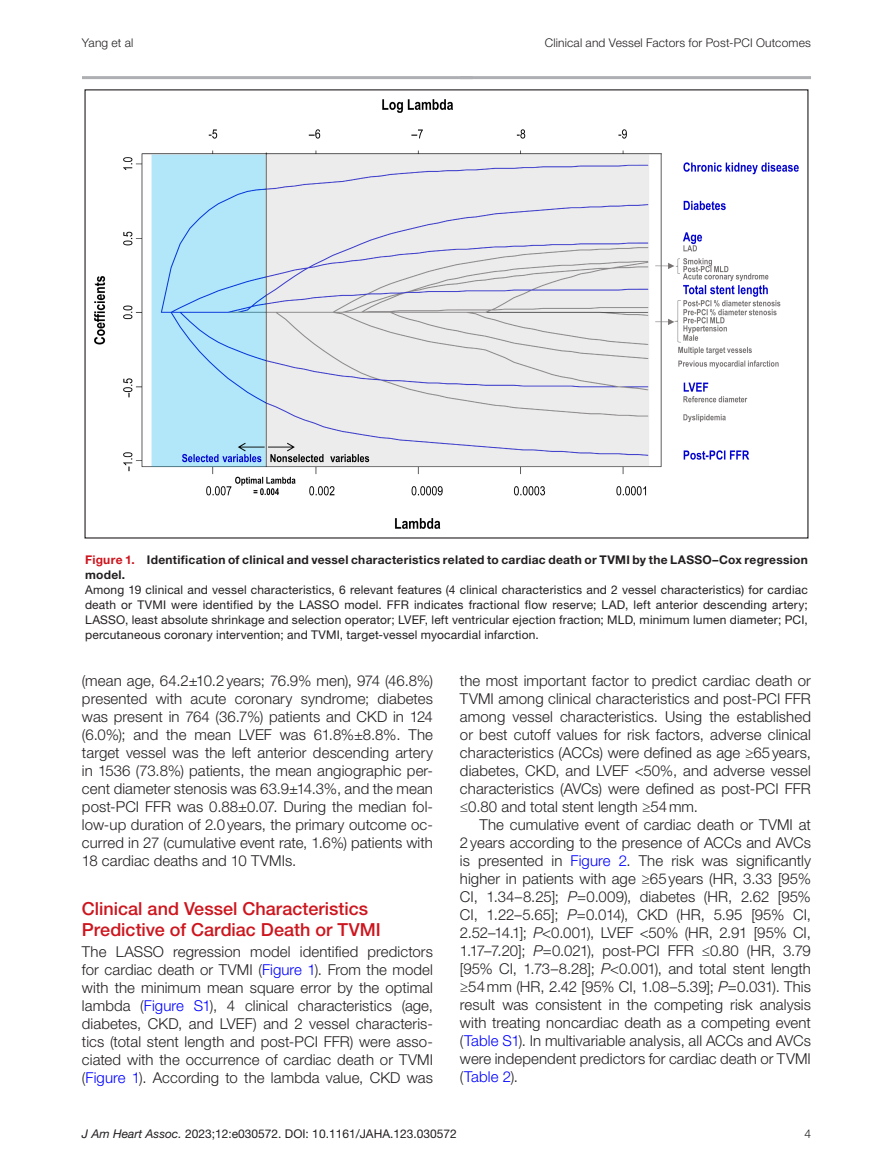
<style>
.page{position:relative;width:893px;height:1174px;background:#fff}
.page>*{position:absolute;margin:0;border:0;box-sizing:border-box;transform-origin:0 0}
.t1{font:500 18px/21px "Helvetica Neue LT Std";color:#cd151d}
.t2{font:300 15px/18px "Helvetica Neue LT Std";letter-spacing:.005em;color:#231f20;text-align:justify}
.t3{font:12px/15px "Helvetica Neue LT Std";letter-spacing:.01em;color:#231f20;text-align:justify}
.t4{font:700 12px/15px "Helvetica Neue LT Std";letter-spacing:.025em;color:#231f20}
.t5{font:300 12px "Helvetica Neue LT Std";letter-spacing:.015em;color:#231f20}
.s1{color:#cd151d}
.s2{color:#00f}
.s3{font-style:italic}
</style>
<div class="page">
<img style="left:94px;top:99px;width:705px;height:430px">
<hr style="left:82px;top:76px;width:391px;height:3px;background:#aeafb3">
<hr style="left:460px;top:76px;width:351px;height:3px;background:#aeafb3">
<p class="t5" style="left:82px;top:35px;width:53px">Yang et al</p>
<p class="t5" style="left:545px;top:35px;width:268px">Clinical and Vessel Factors for Post-PCI Outcomes</p>
<p class="t4" style="left:85px;top:552px;width:724px"><span class="s1">Figure 1.</span> Identification of clinical and vessel characteristics related to cardiac death or TVMI by the LASSO–Cox regression model.</p>
<p class="t3" style="left:85px;top:582px;width:724px">Among 19 clinical and vessel characteristics, 6 relevant features (4 clinical characteristics and 2 vessel characteristics) for cardiac death or TVMI were identified by the LASSO model. FFR indicates fractional flow reserve; LAD, left anterior descending artery; LASSO, least absolute shrinkage and selection operator; LVEF, left ventricular ejection fraction; MLD, minimum lumen diameter; PCI, percutaneous coronary intervention; and TVMI, target-vessel myocardial infarction.</p>
<p class="t2" style="left:82px;top:671px;width:353px">(mean age, 64.2±10.2years; 76.9% men), 974 (46.8%) presented with acute coronary syndrome; diabetes was present in 764 (36.7%) patients and CKD in 124 (6.0%); and the mean LVEF was 61.8%±8.8%. The target vessel was the left anterior descending artery in 1536 (73.8%) patients, the mean angiographic per&shy;cent diameter stenosis was 63.9±14.3%, and the mean post-PCI FFR was 0.88±0.07. During the median fol&shy;low-up duration of 2.0years, the primary outcome oc&shy;curred in 27 (cumulative event rate, 1.6%) patients with 18 cardiac deaths and 10 TVMIs.</p>
<p class="t1" style="left:82px;top:898px;width:300px">Clinical and Vessel Characteristics<br>Predictive of Cardiac Death or TVMI</p>
<p class="t2" style="left:82px;top:942px;width:353px">The LASSO regression model identified predictors for cardiac death or TVMI (<span class="s2">Figure 1</span>). From the model with the minimum mean square error by the optimal lambda (<span class="s2">Figure S1</span>), 4 clinical characteristics (age, diabetes, CKD, and LVEF) and 2 vessel characteris&shy;tics (total stent length and post-PCI FFR) were asso&shy;ciated with the occurrence of cardiac death or TVMI (<span class="s2">Figure 1</span>). According to the lambda value, CKD was</p>
<p class="t2" style="left:460px;top:671px;width:353px">the most important factor to predict cardiac death or TVMI among clinical characteristics and post-PCI FFR among vessel characteristics. Using the established or best cutoff values for risk factors, adverse clinical characteristics (ACCs) were defined as age ≥65years, diabetes, CKD, and LVEF &lt;50%, and adverse vessel characteristics (AVCs) were defined as post-PCI FFR ≤0.80 and total stent length ≥54mm.</p>
<p class="t2" style="left:460px;top:815px;width:353px;text-indent:20px">The cumulative event of cardiac death or TVMI at 2years according to the presence of ACCs and AVCs is presented in <span class="s2">Figure 2</span>. The risk was significantly higher in patients with age ≥65years (HR, 3.33 [95% CI, 1.34–8.25]; <span class="s3">P</span>=0.009), diabetes (HR, 2.62 [95% CI, 1.22–5.65]; <span class="s3">P</span>=0.014), CKD (HR, 5.95 [95% CI, 2.52–14.1]; <span class="s3">P</span>&lt;0.001), LVEF &lt;50% (HR, 2.91 [95% CI, 1.17–7.20]; <span class="s3">P</span>=0.021), post-PCI FFR ≤0.80 (HR, 3.79 [95% CI, 1.73–8.28]; <span class="s3">P</span>&lt;0.001), and total stent length ≥54mm (HR, 2.42 [95% CI, 1.08–5.39]; <span class="s3">P</span>=0.031). This result was consistent in the competing risk analysis with treating noncardiac death as a competing event (<span class="s2">Table S1</span>). In multivariable analysis, all ACCs and AVCs were independent predictors for cardiac death or TVMI (<span class="s2">Table 2</span>).</p>
<p class="t3" style="left:82px;top:1126px;width:376px"><span class="s3">J Am Heart Assoc.</span> 2023;12:e030572. DOI: 10.1161/JAHA.123.030572</p>
<p class="t5" style="left:804px;top:1126px;width:8px">4</p>
</div>
